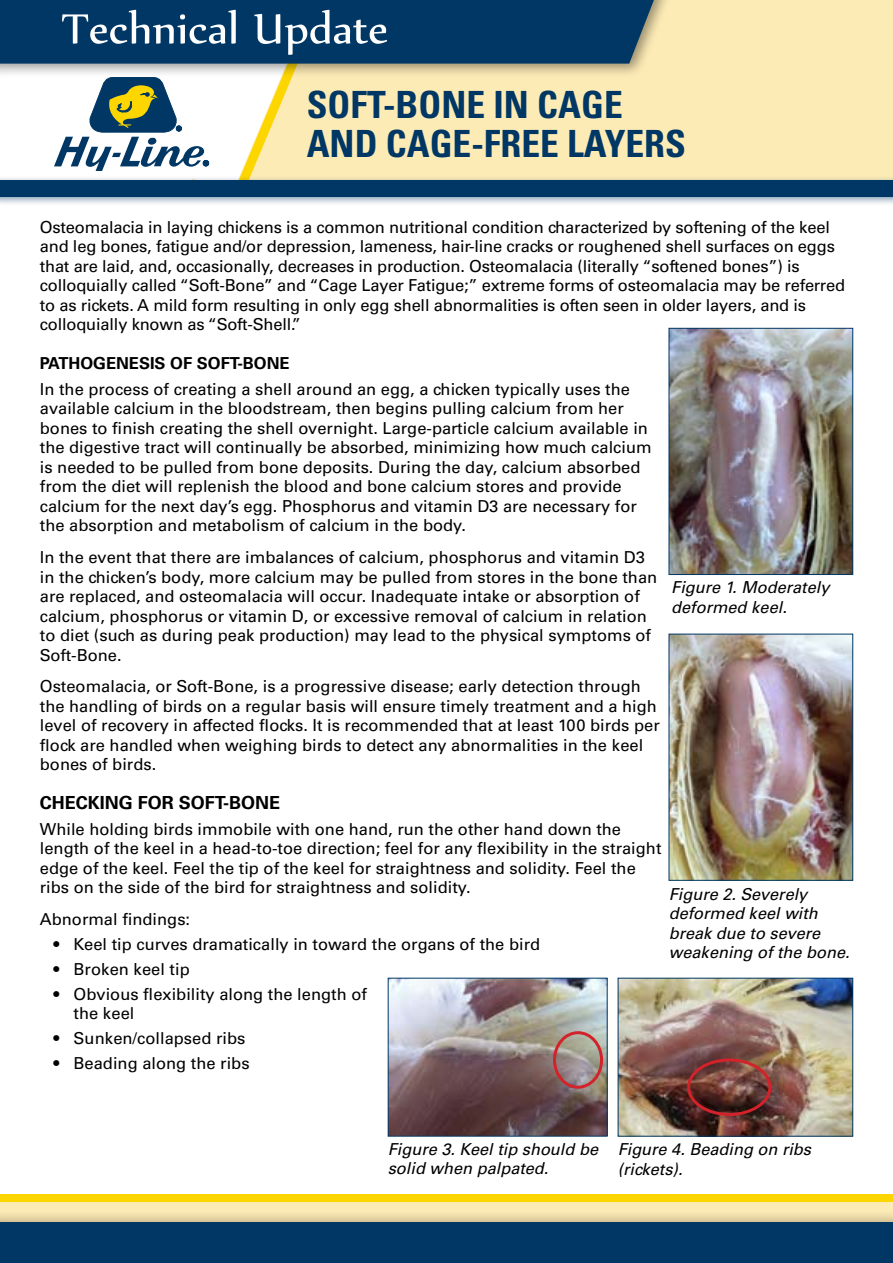
<style>
.page{position:relative;width:893px;height:1263px;background:#fff}
.page>*{position:absolute;margin:0;border:0;box-sizing:border-box;transform-origin:0 0}
.t1{font:51px "Nyala";color:#fff}
.t2{font:700 condensed 37.5px/39px "Univers LT Std";color:#003764}
.t3{font:700 18px "Univers LT Std";color:#000}
.t4{font:16.5px/19.5px "Univers LT Std";color:#000}
.t5{font:italic 16.5px/19.5px "Univers LT Std";color:#000}
.t6{font:700 16.5px "Univers LT Std";color:#000}
</style>
<div class="page">
<div style="left:0;top:1194px;width:893px;height:69px;background:#fdebb6"></div>
<div style="left:0;top:1194px;width:893px;height:8px;background:#fdd600"></div>
<div style="left:0;top:1208px;width:893px;height:55px;background:#000;opacity:.4"></div>
<div style="left:0;top:1223px;width:893px;height:40px;background:#003764"></div>
<div style="left:183px;top:0;width:710px;height:189px;background:#fdebb6"></div>
<div style="left:0;top:175px;width:893px;height:30px;background:#003764;opacity:.5"></div>
<div style="left:0;top:180px;width:893px;height:17px;background:#003764"></div>
<div style="left:0;top:0;width:673px;height:79px;background:#000;opacity:.4"></div>
<img style="left:671px;top:330px;width:180px;height:243px">
<div style="left:669px;top:328px;width:184px;height:247px;border:1px solid #003764"></div>
<img style="left:671px;top:636px;width:180px;height:243px">
<div style="left:669px;top:634px;width:184px;height:247px;border:1px solid #003764"></div>
<img style="left:390px;top:980px;width:216px;height:154px">
<div style="left:388px;top:978px;width:220px;height:158px;border:1px solid #003764"></div>
<img style="left:620px;top:980px;width:231px;height:154px">
<div style="left:618px;top:978px;width:235px;height:158px;border:1px solid #003764"></div>
<div style="left:553px;top:1031px;width:50px;height:58px;border:3px solid #d2232a;border-radius:50%"></div>
<div style="left:687px;top:1058px;width:84px;height:58px;border:3px solid #d2232a;border-radius:50%"></div>
<svg style="left:0;top:0;width:654px;height:180px"></svg>
<h1 class="t1" style="left:62px;top:-2px;width:328px">Technical Update</h1>
<h2 class="t2" style="left:307px;top:85px;width:381px">SOFT-BONE IN CAGE<br>AND CAGE-FREE LAYERS</h2>
<p class="t4" style="left:40px;top:217px;width:807px">Osteomalacia in laying chickens is a common nutritional condition characterized by softening of the keel and leg bones, fatigue and/or depression, lameness, hair-line cracks or roughened shell surfaces on eggs that are laid, and, occasionally, decreases in production. Osteomalacia (literally “softened bones”) is colloquially called “Soft-Bone” and “Cage Layer Fatigue;” extreme forms of osteomalacia may be referred to as rickets. A mild form resulting in only egg shell abnormalities is often seen in older layers, and is colloquially known as “Soft-Shell.”</p>
<p class="t6" style="left:40px;top:353px;width:251px">PATHOGENESIS OF SOFT-BONE</p>
<p class="t4" style="left:40px;top:379px;width:613px">In the process of creating a shell around an egg, a chicken typically uses the available calcium in the bloodstream, then begins pulling calcium from her bones to finish creating the shell overnight. Large-particle calcium available in the digestive tract will continually be absorbed, minimizing how much calcium is needed to be pulled from bone deposits. During the day, calcium absorbed from the diet will replenish the blood and bone calcium stores and provide calcium for the next day’s egg. Phosphorus and vitamin D3 are necessary for the absorption and metabolism of calcium in the body.</p>
<p class="t4" style="left:40px;top:547px;width:619px">In the event that there are imbalances of calcium, phosphorus and vitamin D3 in the chicken’s body, more calcium may be pulled from stores in the bone than are replaced, and osteomalacia will occur. Inadequate intake or absorption of calcium, phosphorus or vitamin D, or excessive removal of calcium in relation to diet (such as during peak production) may lead to the physical symptoms of Soft-Bone.</p>
<p class="t4" style="left:40px;top:677px;width:621px">Osteomalacia, or Soft-Bone, is a progressive disease; early detection through the handling of birds on a regular basis will ensure timely treatment and a high level of recovery in affected flocks. It is recommended that at least 100 birds per flock are handled when weighing birds to detect any abnormalities in the keel bones of birds.</p>
<p class="t3" style="left:40px;top:792px;width:242px">CHECKING FOR SOFT-BONE</p>
<p class="t4" style="left:40px;top:819px;width:623px">While holding birds immobile with one hand, run the other hand down the length of the keel in a head-to-toe direction; feel for any flexibility in the straight edge of the keel. Feel the tip of the keel for straightness and solidity. Feel the ribs on the side of the bird for straightness and solidity.</p>
<p class="t4" style="left:40px;top:909px;width:152px">Abnormal findings:</p>
<p class="t4" style="left:53px;top:934px;width:488px">• Keel tip curves dramatically in toward the organs of the bird</p>
<p class="t4" style="left:53px;top:959px;width:138px">• Broken keel tip</p>
<p class="t4" style="left:74px;top:984px;width:295px;text-indent:-20px">• Obvious flexibility along the length of the keel</p>
<p class="t4" style="left:53px;top:1028px;width:194px">• Sunken/collapsed ribs</p>
<p class="t4" style="left:53px;top:1053px;width:198px">• Beading along the ribs</p>
<p class="t5" style="left:671px;top:578px;width:160px">Figure 1. Moderately deformed keel.</p>
<p class="t5" style="left:669px;top:884px;width:182px">Figure 2. Severely deformed keel with break due to severe weakening of the bone.</p>
<p class="t5" style="left:388px;top:1139px;width:212px">Figure 3. Keel tip should be solid when palpated.</p>
<p class="t5" style="left:618px;top:1140px;width:195px">Figure 4. Beading on ribs (rickets).</p>
</div>
